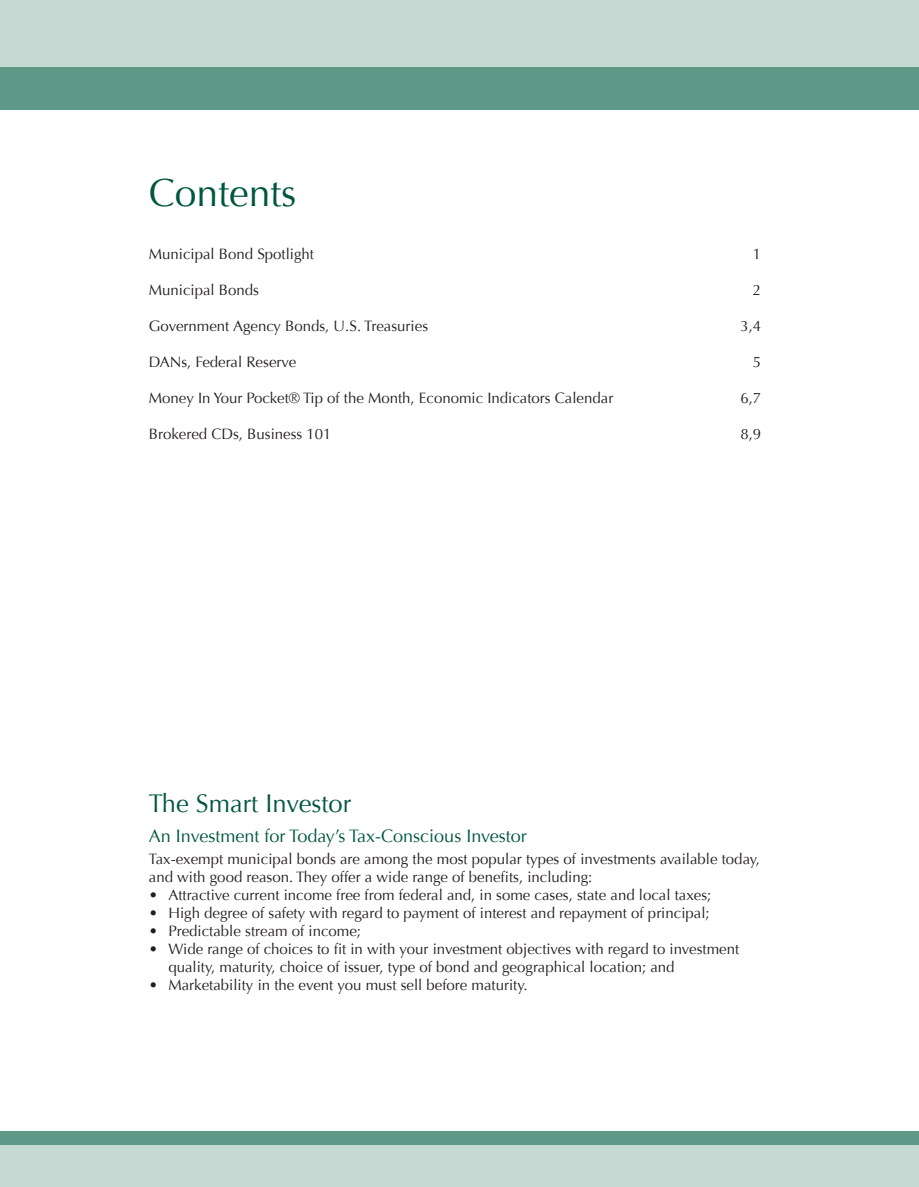
<style>
.page{position:relative;width:919px;height:1187px;background:#fff}
.page>*{position:absolute;margin:0;border:0;box-sizing:border-box;transform-origin:0 0}
._1st_Header{font:39px "Optima";color:#00573c}
._2nd_Header{font:25.5px "Optima";color:#00573c}
._3rd_Header{font:18px "Optima";color:#00573c}
.Body_Copy{font:15px/18px "Optima";color:#231f20}
</style>
<div class="page">
<div style="left:0;top:0;width:918px;height:85px;background:#c6dad3"></div>
<div style="left:0;top:67px;width:918px;height:43px;background:#5e9988"></div>
<div style="left:0;top:1144px;width:918px;height:42px;background:#c6dad3"></div>
<div style="left:0;top:1130px;width:918px;height:14px;background:#5e9988"></div>
<hr style="left:918px;top:0;width:1px;height:85px;background:#c6dad3">
<hr style="left:918px;top:67px;width:1px;height:43px;background:#5e9988">
<hr style="left:918px;top:1144px;width:1px;height:42px;background:#c6dad3">
<svg style="left:918px;top:1131px;width:1px;height:13px"></svg>
<p class="_1st_Header" style="left:149px;top:170px;width:149px">Contents</p>
<p class="Body_Copy" style="left:149px;top:245px;width:167px">Municipal Bond Spotlight</p>
<p class="Body_Copy" style="left:752px;top:245px;width:10px">1</p>
<p class="Body_Copy" style="left:149px;top:281px;width:112px">Municipal Bonds</p>
<p class="Body_Copy" style="left:752px;top:281px;width:10px">2</p>
<p class="Body_Copy" style="left:149px;top:317px;width:281px">Government Agency Bonds, U.S. Treasuries</p>
<p class="Body_Copy" style="left:740px;top:317px;width:22px">3,4</p>
<p class="Body_Copy" style="left:149px;top:353px;width:149px">DANs, Federal Reserve</p>
<p class="Body_Copy" style="left:752px;top:353px;width:10px">5</p>
<p class="Body_Copy" style="left:149px;top:389px;width:466px">Money In Your Pocket® Tip of the Month, Economic Indicators Calendar</p>
<p class="Body_Copy" style="left:740px;top:389px;width:22px">6,7</p>
<p class="Body_Copy" style="left:149px;top:425px;width:184px">Brokered CDs, Business 101</p>
<p class="Body_Copy" style="left:740px;top:425px;width:22px">8,9</p>
<p class="_2nd_Header" style="left:149px;top:788px;width:204px">The Smart Investor</p>
<p class="_3rd_Header" style="left:149px;top:825px;width:379px">An Investment for Today’s Tax-Conscious Investor</p>
<p class="Body_Copy" style="left:149px;top:850px;width:612px">Tax-exempt municipal bonds are among the most popular types of investments available today, and with good reason. They offer a wide range of benefits, including:</p>
<p class="Body_Copy" style="left:149px;top:886px;width:564px">• Attractive current income free from federal and, in some cases, state and local taxes;</p>
<p class="Body_Copy" style="left:149px;top:904px;width:562px">• High degree of safety with regard to payment of interest and repayment of principal;</p>
<p class="Body_Copy" style="left:149px;top:922px;width:214px">• Predictable stream of income;</p>
<p class="Body_Copy" style="left:168px;top:940px;width:572px;text-indent:-20px">• Wide range of choices to fit in with your investment objectives with regard to investment quality, maturity, choice of issuer, type of bond and geographical location; and</p>
<p class="Body_Copy" style="left:149px;top:976px;width:380px">• Marketability in the event you must sell before maturity.</p>
</div>
